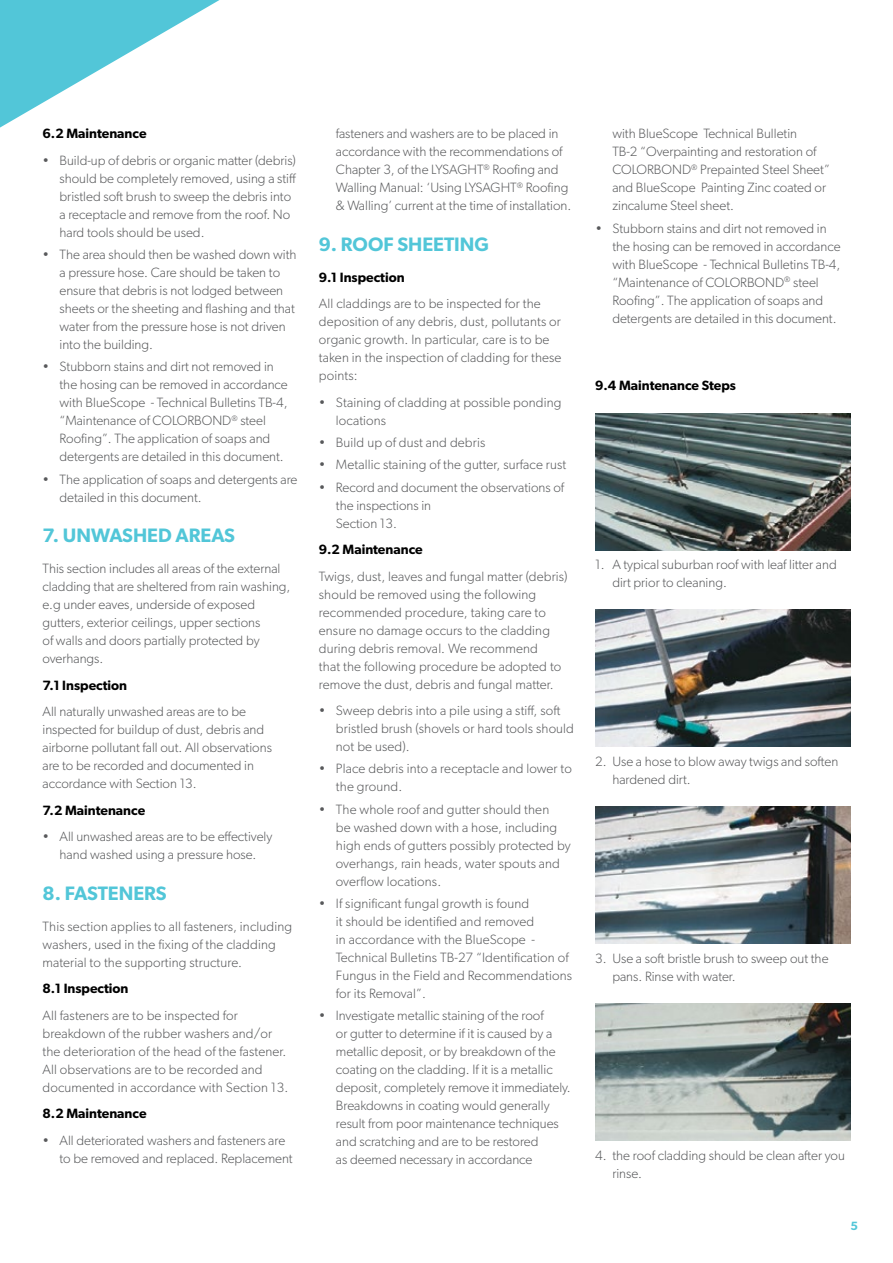
<style>
.page{position:relative;width:893px;height:1263px;background:#fff}
.page>*{position:absolute;margin:0;border:0;box-sizing:border-box;transform-origin:0 0}
.t1{font:600 19.5px "Gibson";color:#52c6d8}
.t2{font:300 13.5px/18px "Gibson";color:#58595b}
.t3{font:600 13.5px "Gibson";color:#000}
.t4{font:600 12px "Gibson";color:#52c6d8}
</style>
<div class="page">
<svg style="left:0;top:0;width:219px;height:128px"></svg>
<img style="left:595px;top:413px;width:255px;height:137px">
<img style="left:595px;top:610px;width:255px;height:137px">
<img style="left:595px;top:807px;width:255px;height:136px">
<img style="left:595px;top:1003px;width:255px;height:137px">
<p class="t3" style="left:43px;top:126px;width:106px">6.2 Maintenance</p>
<p class="t2" style="left:60px;top:151px;width:238px;text-indent:-17px">• Build-up of debris or organic matter (debris) should be completely removed, using a stiff bristled soft brush to sweep the debris into a receptacle and remove from the roof. No hard tools should be used.</p>
<p class="t2" style="left:60px;top:245px;width:238px;text-indent:-17px">• The area should then be washed down with a pressure hose. Care should be taken to ensure that debris is not lodged between sheets or the sheeting and flashing and that water from the pressure hose is not driven into the building.</p>
<p class="t2" style="left:60px;top:358px;width:230px;text-indent:-17px">• Stubborn stains and dirt not removed in the hosing can be removed in accordance with BlueScope - Technical Bulletins TB-4, “Maintenance of COLORBOND<sup>®</sup> steel Roofing”. The application of soaps and detergents are detailed in this document.</p>
<p class="t2" style="left:60px;top:470px;width:239px;text-indent:-17px">• The application of soaps and detergents are detailed in this document.</p>
<h1 class="t1" style="left:43px;top:524px;width:194px">7. UNWASHED AREAS</h1>
<p class="t2" style="left:43px;top:559px;width:249px">This section includes all areas of the external cladding that are sheltered from rain washing, e.g under eaves, underside of exposed gutters, exterior ceilings, upper sections<br>of walls and doors partially protected by overhangs.</p>
<p class="t3" style="left:43px;top:677px;width:86px">7.1 Inspection</p>
<p class="t2" style="left:43px;top:702px;width:231px">All naturally unwashed areas are to be inspected for buildup of dust, debris and airborne pollutant fall out. All observations are to be recorded and documented in accordance with Section 13.</p>
<p class="t3" style="left:43px;top:802px;width:104px">7.2 Maintenance</p>
<p class="t2" style="left:43px;top:827px;width:231px;text-align:center">• All unwashed areas are to be effectively hand washed using a pressure hose.</p>
<h1 class="t1" style="left:43px;top:882px;width:126px">8. FASTENERS</h1>
<p class="t2" style="left:43px;top:917px;width:251px">This section applies to all fasteners, including washers, used in the fixing of the cladding material to the supporting structure.</p>
<p class="t3" style="left:43px;top:980px;width:88px">8.1 Inspection</p>
<p class="t2" style="left:43px;top:1006px;width:247px">All fasteners are to be inspected for breakdown of the rubber washers and/or the deterioration of the head of the fastener.<br>All observations are to be recorded and documented in accordance with Section 13.</p>
<p class="t3" style="left:43px;top:1105px;width:106px">8.2 Maintenance</p>
<p class="t2" style="left:60px;top:1131px;width:235px;text-indent:-17px">• All deteriorated washers and fasteners are to be removed and replaced. Replacement</p>
<p class="t2" style="left:336px;top:125px;width:237px">fasteners and washers are to be placed in accordance with the recommendations of Chapter 3, of the LYSAGHT<sup>®</sup> Roofing and Walling Manual: ‘Using LYSAGHT<sup>®</sup> Roofing &amp; Walling’ current at the time of installation.</p>
<h1 class="t1" style="left:319px;top:233px;width:172px">9. ROOF SHEETING</h1>
<p class="t3" style="left:319px;top:269px;width:87px">9.1 Inspection</p>
<p class="t2" style="left:319px;top:295px;width:244px">All claddings are to be inspected for the deposition of any debris, dust, pollutants or organic growth. In particular, care is to be taken in the inspection of cladding for these points:</p>
<p class="t2" style="left:336px;top:393px;width:227px;text-indent:-17px">• Staining of cladding at possible ponding locations</p>
<p class="t2" style="left:319px;top:433px;width:168px">• Build up of dust and debris</p>
<p class="t2" style="left:319px;top:456px;width:249px">• Metallic staining of the gutter, surface rust</p>
<p class="t2" style="left:336px;top:478px;width:230px;text-indent:-17px">• Record and document the observations of the inspections in<br>Section 13.</p>
<p class="t3" style="left:319px;top:541px;width:105px">9.2 Maintenance</p>
<p class="t2" style="left:319px;top:567px;width:250px">Twigs, dust, leaves and fungal matter (debris) should be removed using the following recommended procedure, taking care to ensure no damage occurs to the cladding during debris removal. We recommend<br>that the following procedure be adopted to remove the dust, debris and fungal matter.</p>
<p class="t2" style="left:336px;top:701px;width:240px;text-indent:-17px">• Sweep debris into a pile using a stiff, soft bristled brush (shovels or hard tools should not be used).</p>
<p class="t2" style="left:336px;top:759px;width:238px;text-indent:-17px">• Place debris into a receptacle and lower to the ground.</p>
<p class="t2" style="left:336px;top:800px;width:236px;text-indent:-17px">• The whole roof and gutter should then<br>be washed down with a hose, including high ends of gutters possibly protected by overhangs, rain heads, water spouts and overflow locations.</p>
<p class="t2" style="left:336px;top:894px;width:238px;text-indent:-17px">• If significant fungal growth is found<br>it should be identified and removed<br>in accordance with the BlueScope - Technical Bulletins TB-27 “Identification of Fungus in the Field and Recommendations for its Removal”.</p>
<p class="t2" style="left:336px;top:1006px;width:236px;text-indent:-17px">• Investigate metallic staining of the roof<br>or gutter to determine if it is caused by a metallic deposit, or by breakdown of the coating on the cladding. If it is a metallic deposit, completely remove it immediately.<br>Breakdowns in coating would generally result from poor maintenance techniques and scratching and are to be restored<br>as deemed necessary in accordance</p>
<p class="t2" style="left:612px;top:124px;width:219px">with BlueScope Technical Bulletin<br>TB-2 “Overpainting and restoration of COLORBOND<sup>®</sup> Prepainted Steel Sheet” and BlueScope Painting Zinc coated or zincalume Steel sheet.</p>
<p class="t2" style="left:612px;top:219px;width:230px;text-indent:-17px">• Stubborn stains and dirt not removed in the hosing can be removed in accordance with BlueScope - Technical Bulletins TB-4, “Maintenance of COLORBOND<sup>®</sup> steel Roofing”. The application of soaps and detergents are detailed in this document.</p>
<p class="t3" style="left:595px;top:377px;width:142px">9.4 Maintenance Steps</p>
<p class="t2" style="left:612px;top:555px;width:226px;text-indent:-17px">1. A typical suburban roof with leaf litter and dirt prior to cleaning.</p>
<p class="t2" style="left:612px;top:752px;width:227px;text-indent:-17px">2. Use a hose to blow away twigs and soften hardened dirt.</p>
<p class="t2" style="left:612px;top:949px;width:218px;text-indent:-17px">3. Use a soft bristle brush to sweep out the pans. Rinse with water.</p>
<p class="t2" style="left:612px;top:1146px;width:234px;text-indent:-17px">4. the roof cladding should be clean after you rinse.</p>
<p class="t4" style="left:850px;top:1219px;width:9px">5</p>
</div>
